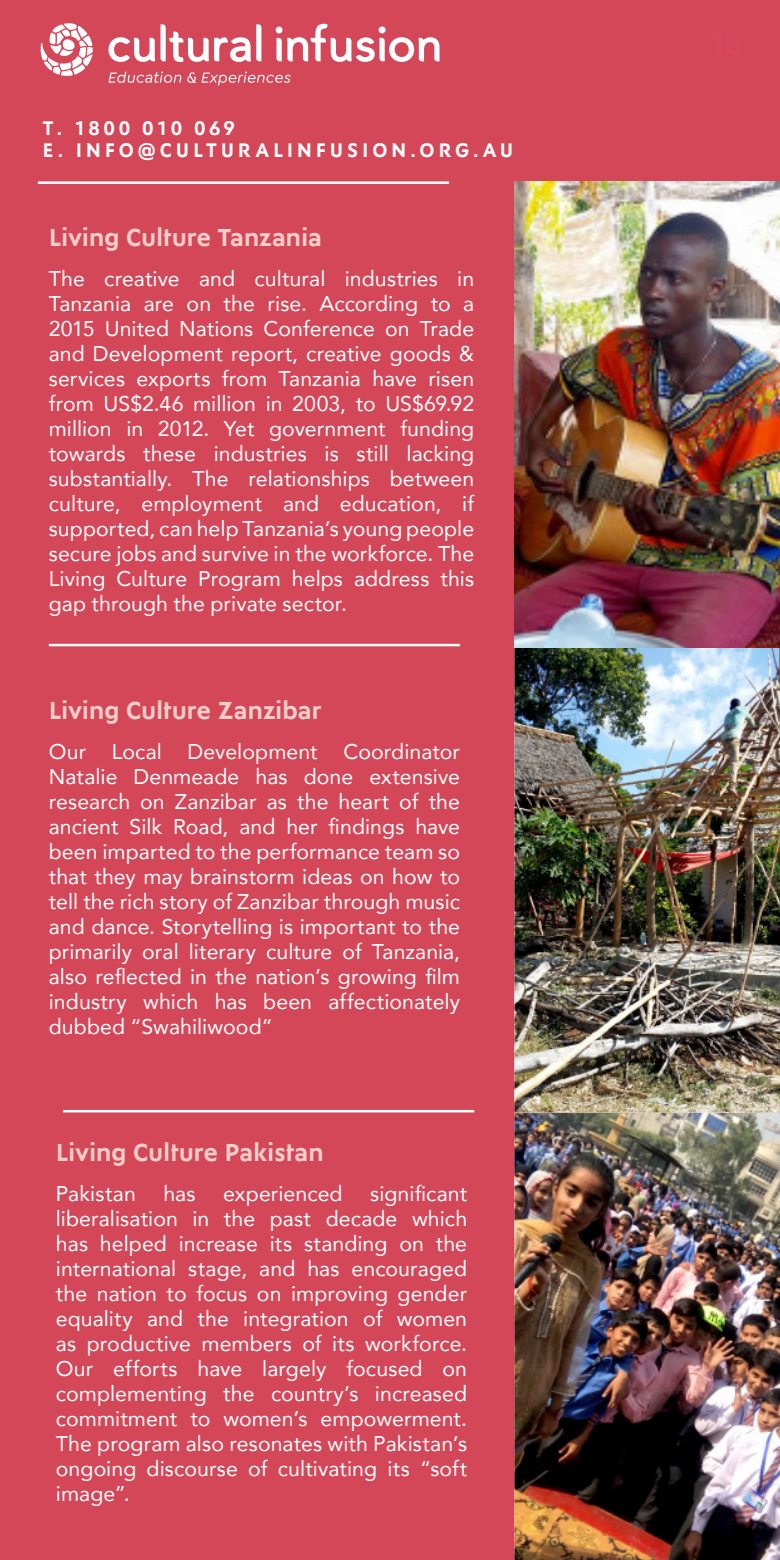
<style>
.page{position:relative;width:780px;height:1560px;background:#fff}
.page>*{position:absolute;margin:0;border:0;box-sizing:border-box;transform-origin:0 0}
.body_text{font:700 25px "Ysans Std";letter-spacing:-.015em;color:#f5cec9}
.body_text-2{font:21.25px/25px "Avenir";letter-spacing:.005em;color:#fff;text-align:justify}
.body_text-3{font:700 20px "Ysans Std";letter-spacing:.185em;color:#fff}
</style>
<div class="page">
<div style="left:0;top:0;width:780px;height:1559px;background:#d44759"></div>
<hr style="left:38px;top:181px;width:411px;height:3px;background:#fff">
<hr style="left:49px;top:643px;width:411px;height:3px;background:#fff">
<hr style="left:63px;top:1109px;width:411px;height:3px;background:#fff">
<img style="left:514px;top:1112px;width:266px;height:447px">
<img style="left:514px;top:647px;width:266px;height:465px">
<img style="left:514px;top:181px;width:266px;height:466px">
<svg style="left:109px;top:71px;width:182px;height:15px"></svg>
<svg style="left:40px;top:23px;width:53px;height:53px"></svg>
<svg style="left:275px;top:24px;width:164px;height:38px"></svg>
<svg style="left:108px;top:24px;width:153px;height:38px"></svg>
<p class="body_text-3" style="left:43px;top:117px;width:194px">T. 1800 010 069</p>
<p class="body_text-3" style="left:43px;top:139px;width:472px">E. INFO@CULTURALINFUSION.ORG.AU</p>
<p class="body_text" style="left:49px;top:223px;width:275px">Living Culture Tanzania</p>
<p class="body_text-2" style="left:49px;top:265px;width:427px">The creative and cultural industries in Tanzania are on the rise. According to a 2015 United Nations Conference on Trade and Development report, creative goods &amp; services exports from Tanzania have risen from US$2.46 million in 2003, to US$69.92 million in 2012. Yet government funding towards these industries is still lacking substantially. The relationships between culture, employment and education, if supported, can help Tanzania’s young people secure jobs and survive in the workforce. The Living Culture Program helps address this gap through the private sector.</p>
<p class="body_text" style="left:49px;top:696px;width:274px">Living Culture Zanzibar</p>
<p class="body_text-2" style="left:49px;top:738px;width:413px">Our Local Development Coordinator Natalie Denmeade has done extensive research on Zanzibar as the heart of the ancient Silk Road, and her findings have been imparted to the performance team so that they may brainstorm ideas on how to tell the rich story of Zanzibar through music and dance. Storytelling is important to the primarily oral literary culture of Tanzania, also reflected in the nation’s growing film industry which has been affectionately dubbed “Swahiliwood”</p>
<p class="body_text" style="left:56px;top:1138px;width:269px">Living Culture Pakistan</p>
<p class="body_text-2" style="left:56px;top:1180px;width:81px">Pakistan</p>
<p class="body_text-2" style="left:163px;top:1180px;width:34px">has</p>
<p class="body_text-2" style="left:223px;top:1180px;width:121px">experienced</p>
<p class="body_text-2" style="left:56px;top:1180px;width:413px;text-indent:314px">significant liberalisation in the past decade which has helped increase its standing on the international stage, and has encouraged the nation to focus on improving gender equality and the integration of women as productive members of its workforce.<br>Our efforts have largely focused on complementing the country’s increased commitment to women’s empowerment.<br>The program also resonates with Pakistan’s ongoing discourse of cultivating its “soft image”.</p>
</div>
